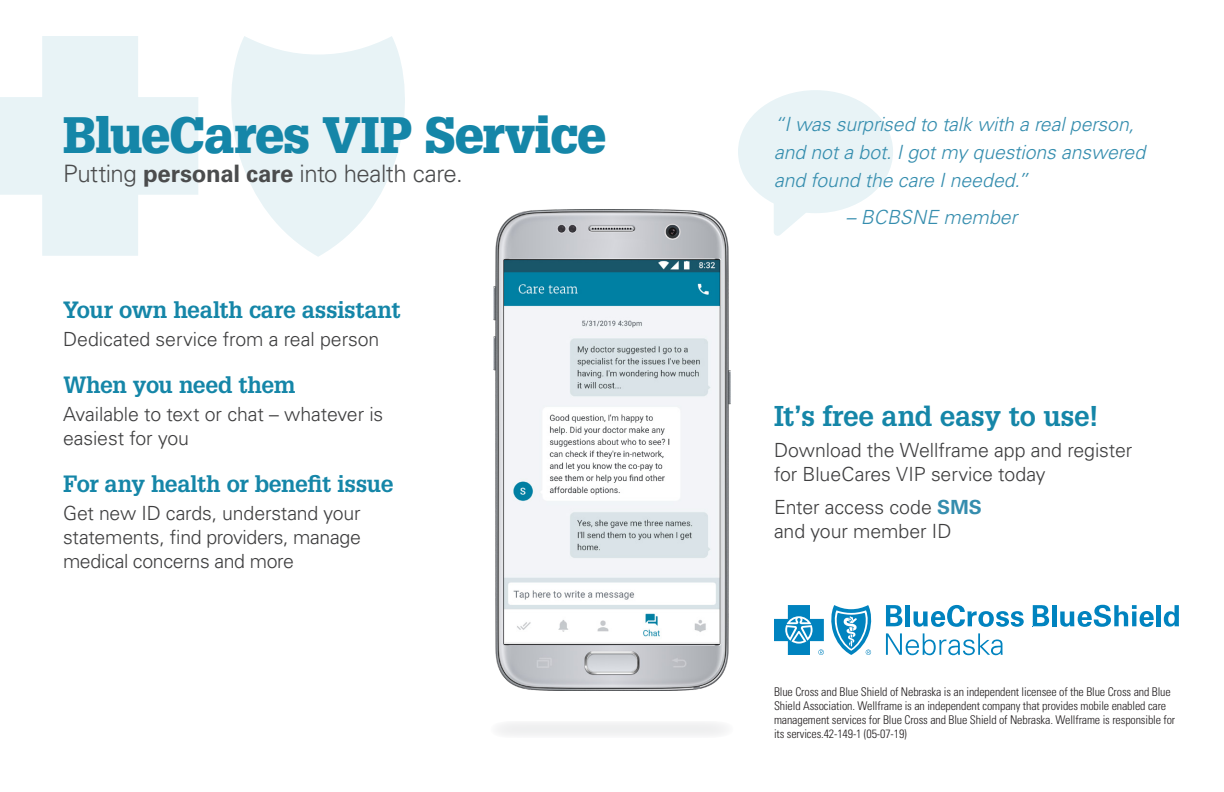
<style>
.page{position:relative;width:1224px;height:792px;background:#fff}
.page>*{position:absolute;margin:0;border:0;box-sizing:border-box;transform-origin:0 0}
.t1{font:900 50px "Glypha LT Std";letter-spacing:-.01em;color:#1586a8}
.Paragraph_Style_1{font:700 28px "Glypha LT Std";letter-spacing:-.01em;color:#1586a8}
.t2{font:300 24px "Univers LT Std";letter-spacing:-.02em;color:#4b4c4d}
.sub{font:700 23px "Glypha LT Std";letter-spacing:-.02em;color:#1586a8}
.Paragraph_Style_1-2{font:300 19.6px/24px "Univers LT Std";letter-spacing:-.005em;color:#3e3e3f}
.Paragraph_Style_1-3{font:italic 300 19.6px/28px "Univers LT Std";letter-spacing:-.005em;color:#358dae}
.t3{font:300 condensed 12px/14px "Univers LT Std";letter-spacing:-.01em;color:#231f20}
.s1{font-weight:700}
.s2{font-weight:700;color:#358dae}
</style>
<div class="page">
<svg style="left:0;top:36px;width:405px;height:221px;fill:#e8f3f6"></svg>
<img style="left:493px;top:209px;width:238px;height:482px">
<div style="left:498px;top:723px;width:227px;height:12px;background:#f0f0f1"></div>
<svg style="left:886px;top:633px;width:117px;height:22px"></svg>
<svg style="left:886px;top:605px;width:16px;height:21px"></svg>
<hr style="left:906px;top:605px;width:4px;height:21px;background:#0083bf">
<svg style="left:914px;top:605px;width:110px;height:22px"></svg>
<svg style="left:1033px;top:605px;width:16px;height:21px"></svg>
<div style="left:1052px;top:605px;width:5px;height:21px;background:#0083bf"></div>
<svg style="left:1060px;top:605px;width:94px;height:22px"></svg>
<hr style="left:1157px;top:605px;width:4px;height:21px;background:#0083bf">
<svg style="left:1164px;top:605px;width:15px;height:22px"></svg>
<svg style="left:831px;top:605px;width:41px;height:50px"></svg>
<svg style="left:774px;top:605px;width:50px;height:50px"></svg>
<svg style="left:738px;top:90px;width:155px;height:146px"></svg>
<p class="t1" style="left:63px;top:105px;width:544px">BlueCares VIP Service</p>
<p class="t2" style="left:63px;top:159px;width:401px">Putting <span class="s1">personal care</span> into health care.</p>
<p class="sub" style="left:63px;top:295px;width:339px">Your own health care assistant</p>
<p class="Paragraph_Style_1-2" style="left:63px;top:327px;width:318px">Dedicated service from a real person</p>
<p class="sub" style="left:63px;top:370px;width:234px">When you need them</p>
<p class="Paragraph_Style_1-2" style="left:63px;top:402px;width:322px">Available to text or chat – whatever is easiest for you</p>
<p class="sub" style="left:63px;top:469px;width:332px">For any health or benefit issue</p>
<p class="Paragraph_Style_1-2" style="left:63px;top:501px;width:300px;text-align:justify">Get new ID cards, understand your statements, find providers, manage medical concerns and more</p>
<p class="Paragraph_Style_1-3" style="left:774px;top:110px;width:373px">“I was surprised to talk with a real person, and not a bot. I got my questions answered and found the care I needed.”</p>
<p class="Paragraph_Style_1-3" style="left:846px;top:203px;width:173px">– BCBSNE member</p>
<p class="Paragraph_Style_1" style="left:774px;top:399px;width:326px">It’s free and easy to use!</p>
<p class="Paragraph_Style_1-2" style="left:774px;top:438px;width:360px">Download the Wellframe app and register for BlueCares VIP service today</p>
<p class="Paragraph_Style_1-2" style="left:774px;top:495px;width:209px">Enter access code <span class="s2">SMS </span>and your member ID</p>
<p class="t3" style="left:774px;top:685px;width:403px">Blue Cross and Blue Shield of Nebraska is an independent licensee of the Blue Cross and Blue Shield Association. Wellframe is an independent company that provides mobile enabled care management services for Blue Cross and Blue Shield of Nebraska. Wellframe is responsible for its services.42-149-1 (05-07-19)</p>
</div>
